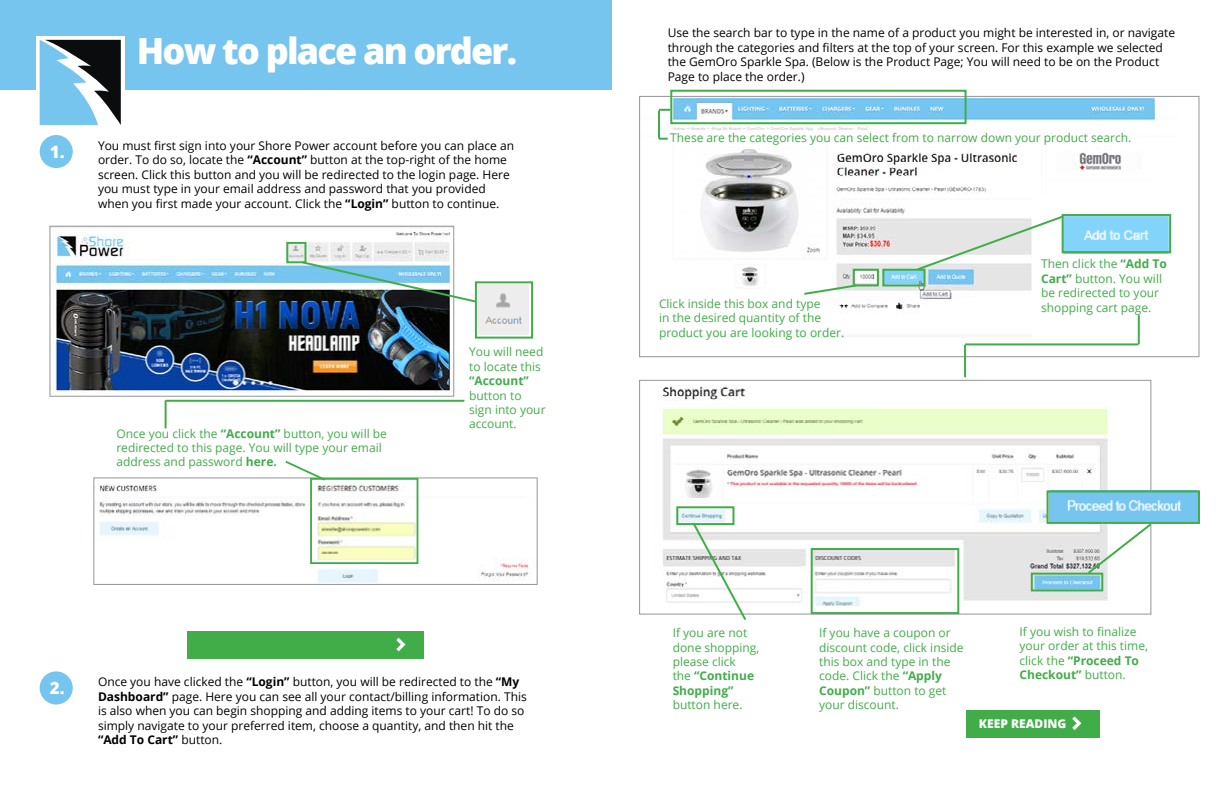
<style>
.page{position:relative;width:1224px;height:792px;background:#fff}
.page>*{position:absolute;margin:0;border:0;box-sizing:border-box;transform-origin:0 0}
.t1{font:800 36px "Open Sans";letter-spacing:-.05em;color:#fff}
.t2{font:800 17px "Open Sans";color:#fff}
.t3{font:12px/14.4px "Open Sans";color:#000}
.t4{font:12px/14.4px "Open Sans";color:#41ad49}
.t5{font:800 12px "Open Sans";color:#fff}
.t6{font:700 12px "Open Sans";color:#41ad49}
.s1{font-weight:700}
</style>
<div class="page">
<div style="left:0;top:0;width:612px;height:90px;background:#76c5ee"></div>
<div style="left:36px;top:36px;width:89px;height:93px;background:linear-gradient(to right,#fff,#fff)"></div>
<svg style="left:40px;top:40px;width:81px;height:85px"></svg>
<div style="left:40px;top:135px;width:33px;height:33px;background:#76c5ee;border-radius:50%"></div>
<img style="left:96px;top:479px;width:436px;height:104px">
<div style="left:93px;top:477px;width:445px;height:108px;border:1px solid #939598"></div>
<img style="left:54px;top:228px;width:397px;height:166px">
<div style="left:49px;top:226px;width:405px;height:171px;border:1px solid #939598"></div>
<div style="left:286px;top:242px;width:20px;height:21px;border:2px solid #41ad49"></div>
<img style="left:300px;top:260px;width:175px;height:44px">
<img style="left:478px;top:284px;width:51px;height:51px">
<div style="left:475px;top:281px;width:58px;height:58px;border:2px solid #41ad49"></div>
<hr style="left:166px;top:400px;width:298px;height:2px;background:#41ad49">
<hr style="left:165px;top:400px;width:2px;height:28px;background:#41ad49">
<svg style="left:283px;top:461px;width:44px;height:21px"></svg>
<div style="left:310px;top:478px;width:108px;height:86px;border:2px solid #41ad49"></div>
<div style="left:40px;top:671px;width:33px;height:33px;background:#76c5ee;border-radius:50%"></div>
<img style="left:658px;top:98px;width:514px;height:240px">
<div style="left:639px;top:96px;width:560px;height:261px;border:1px solid #939598"></div>
<div style="left:853px;top:269px;width:26px;height:17px;border:2px solid #41ad49"></div>
<div style="left:882px;top:269px;width:44px;height:17px;border:2px solid #41ad49"></div>
<svg style="left:802px;top:283px;width:56px;height:13px"></svg>
<svg style="left:915px;top:212px;width:154px;height:60px"></svg>
<img style="left:1062px;top:217px;width:109px;height:37px">
<div style="left:1062px;top:214px;width:109px;height:39px;border:2px solid #41ad49"></div>
<img style="left:662px;top:385px;width:447px;height:221px">
<div style="left:639px;top:380px;width:512px;height:235px;border:1px solid #939598"></div>
<hr style="left:1138px;top:315px;width:2px;height:29px;background:#41ad49">
<hr style="left:965px;top:343px;width:173px;height:2px;background:#41ad49">
<hr style="left:964px;top:345px;width:2px;height:32px;background:#41ad49">
<div style="left:1031px;top:573px;width:72px;height:18px;border:2px solid #41ad49"></div>
<div style="left:676px;top:506px;width:58px;height:19px;border:2px solid #41ad49"></div>
<svg style="left:691px;top:520px;width:57px;height:100px"></svg>
<svg style="left:1086px;top:524px;width:66px;height:52px"></svg>
<img style="left:1050px;top:493px;width:147px;height:28px">
<div style="left:1047px;top:490px;width:153px;height:34px;border:2px solid #41ad49"></div>
<div style="left:966px;top:710px;width:133px;height:28px;background:#41ad49"></div>
<svg style="left:1072px;top:716px;width:9px;height:14px"></svg>
<div style="left:811px;top:548px;width:148px;height:66px;border:2px solid #41ad49"></div>
<div style="left:187px;top:631px;width:236px;height:28px;background:#41ad49"></div>
<svg style="left:396px;top:638px;width:10px;height:13px"></svg>
<div style="left:670px;top:90px;width:297px;height:34px;border:2px solid #41ad49"></div>
<svg style="left:659px;top:109px;width:11px;height:2px"></svg>
<hr style="left:658px;top:111px;width:2px;height:28px;background:#41ad49">
<svg style="left:659px;top:138px;width:9px;height:2px"></svg>
<h1 class="t1" style="left:137px;top:23px;width:382px">How to place an order.</h1>
<h2 class="t2" style="left:50px;top:139px;width:16px">1.</h2>
<p class="t3" style="left:98px;top:138px;width:418px">You must first sign into your Shore Power account before you can place an order. To do so, locate the <span class="s1">“Account”</span> button at the top-right of the home screen. Click this button and you will be redirected to the login page. Here you must type in your email address and password that you provided when you first made your account. Click the <span class="s1">“Login”</span> button to continue.</p>
<p class="t4" style="left:116px;top:426px;width:272px">Once you click the <span class="s1">“Account”</span> button, you will be redirected to this page. You will type your email address and password <span class="s1">here.</span></p>
<p class="t4" style="left:469px;top:345px;width:76px">You will need to locate this</p>
<p class="t6" style="left:469px;top:372px;width:61px">“Account”</p>
<p class="t4" style="left:469px;top:388px;width:78px">button to sign into your account.</p>
<h2 class="t2" style="left:50px;top:675px;width:16px">2.</h2>
<p class="t3" style="left:98px;top:675px;width:430px">Once you have clicked the <span class="s1">“Login”</span> button, you will be redirected to the <span class="s1">“My Dashboard”</span> page. Here you can see all your contact/billing information. This is also when you can begin shopping and adding items to your cart! To do so simply navigate to your preferred item, choose a quantity, and then hit the <span class="s1">“Add To Cart”</span> button.</p>
<p class="t3" style="left:668px;top:26px;width:509px">Use the search bar to type in the name of a product you might be interested in, or navigate through the categories and filters at the top of your screen. For this example we selected the GemOro Sparkle Spa. (Below is the Product Page; You will need to be on the Product Page to place the order.)</p>
<p class="t4" style="left:670px;top:130px;width:463px">These are the categories you can select from to narrow down your product search.</p>
<p class="t4" style="left:659px;top:296px;width:187px">Click inside this box and type<br>in the desired quantity of the product you are looking to order.</p>
<p class="t4" style="left:1041px;top:257px;width:127px">Then click the <span class="s1">“Add To<br>Cart”</span> button. You will be redirected to your shopping cart page.</p>
<p class="t4" style="left:673px;top:625px;width:88px">If you are not done shopping, please click<br>the <span class="s1">“Continue<br>Shopping”</span></p>
<p class="t4" style="left:673px;top:697px;width:71px">button here.</p>
<p class="t4" style="left:819px;top:625px;width:146px">If you have a coupon or discount code, click inside this box and type in the code. Click the <span class="s1">“Apply<br>Coupon”</span> button to get your discount.</p>
<p class="t4" style="left:1020px;top:624px;width:130px">If you wish to finalize your order at this time, click the <span class="s1">“Proceed To<br>Checkout”</span> button.</p>
<p class="t5" style="left:979px;top:714px;width:89px">KEEP READING</p>
</div>
